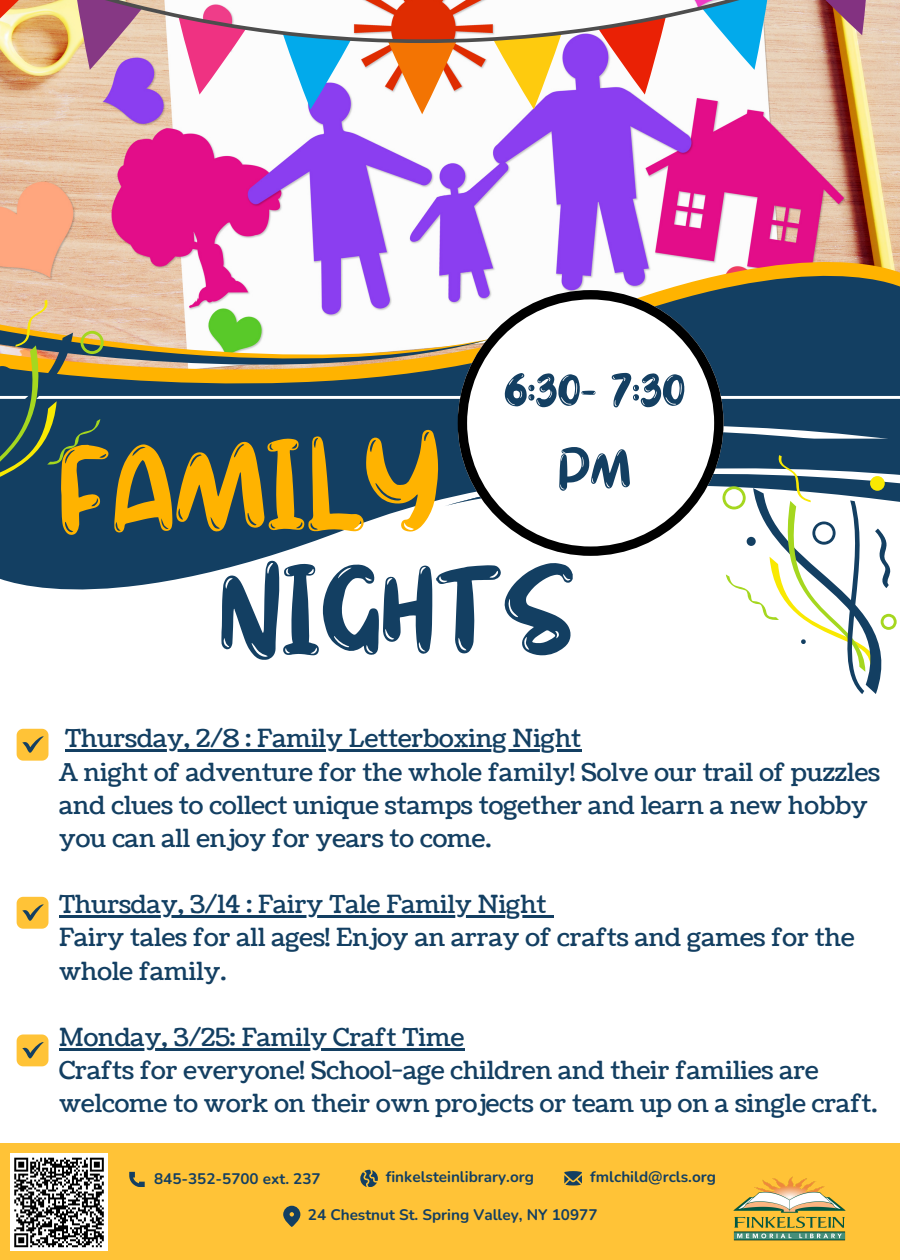
<style>
.page{position:relative;width:900px;height:1260px;background:#fff}
.page>*{position:absolute;margin:0;border:0;box-sizing:border-box;transform-origin:0 0}
.t1{font:131px "Stella";color:#ffb300}
.t2{font:131px "Stella";color:#133f62}
.t3{font:58px/80px "Stella";color:#133f62;text-align:center}
.t4{font:25px/33.2px "Coustard";color:#133f62}
.t5{font:700 15.25px "Nunito";color:#133f62}
</style>
<div class="page">
<img style="left:0;top:0;width:900px;height:226px">
<svg style="left:0;top:226px;width:900px;height:14px"></svg>
<svg style="left:0;top:240px;width:900px;height:60px"></svg>
<svg style="left:17px;top:729px;width:31px;height:32px"></svg>
<svg style="left:17px;top:897px;width:31px;height:32px"></svg>
<svg style="left:17px;top:1035px;width:31px;height:31px"></svg>
<svg style="left:458px;top:290px;width:266px;height:10px"></svg>
<div style="left:0;top:1144px;width:900px;height:116px;background:#ffc337"></div>
<svg style="left:0;top:0;width:881px;height:114px"></svg>
<svg style="left:0;top:300px;width:900px;height:394px"></svg>
<hr style="left:65px;top:749px;width:517px;height:3px;background:#133f62">
<hr style="left:59px;top:915px;width:488px;height:2px;background:#133f62">
<svg style="left:547px;top:915px;width:6px;height:2px"></svg>
<hr style="left:59px;top:1048px;width:406px;height:2px;background:#133f62">
<svg style="left:564px;top:1171px;width:17px;height:15px"></svg>
<svg style="left:360px;top:1170px;width:17px;height:17px"></svg>
<svg style="left:283px;top:1206px;width:17px;height:20px"></svg>
<svg style="left:129px;top:1172px;width:15px;height:15px"></svg>
<img style="left:733px;top:1176px;width:113px;height:65px">
<div style="left:10px;top:1154px;width:98px;height:97px;background:#fff"></div>
<svg style="left:14px;top:1157px;width:90px;height:91px"></svg>
<p class="t1" style="left:60px;top:423px;width:383px;rotate:-1deg">FAMILY</p>
<p class="t3" style="left:505px;top:349px;width:183px">6:30- 7:30<br>PM</p>
<p class="t2" style="left:221px;top:544px;width:357px">NIGHTS</p>
<p class="t4" style="left:65px;top:723px;width:518px">Thursday, 2/8 : Family Letterboxing Night</p>
<p class="t4" style="left:59px;top:756px;width:822px">A night of adventure for the whole family! Solve our trail of puzzles and clues to collect unique stamps together and learn a new hobby you can all enjoy for years to come.</p>
<p class="t4" style="left:59px;top:889px;width:489px">Thursday, 3/14 : Fairy Tale Family Night</p>
<p class="t4" style="left:59px;top:922px;width:797px">Fairy tales for all ages! Enjoy an array of crafts and games for the whole family.</p>
<p class="t4" style="left:59px;top:1021px;width:407px">Monday, 3/25: Family Craft Time</p>
<p class="t4" style="left:59px;top:1055px;width:820px">Crafts for everyone! School-age children and their families are welcome to work on their own projects or team up on a single craft.</p>
<p class="t5" style="left:154px;top:1168px;width:168px">845-352-5700 ext. 237</p>
<p class="t5" style="left:386px;top:1167px;width:150px">finkelsteinlibrary.org</p>
<p class="t5" style="left:590px;top:1167px;width:127px">fmlchild@rcls.org</p>
<p class="t5" style="left:308px;top:1205px;width:291px">24 Chestnut St. Spring Valley, NY 10977</p>
</div>
